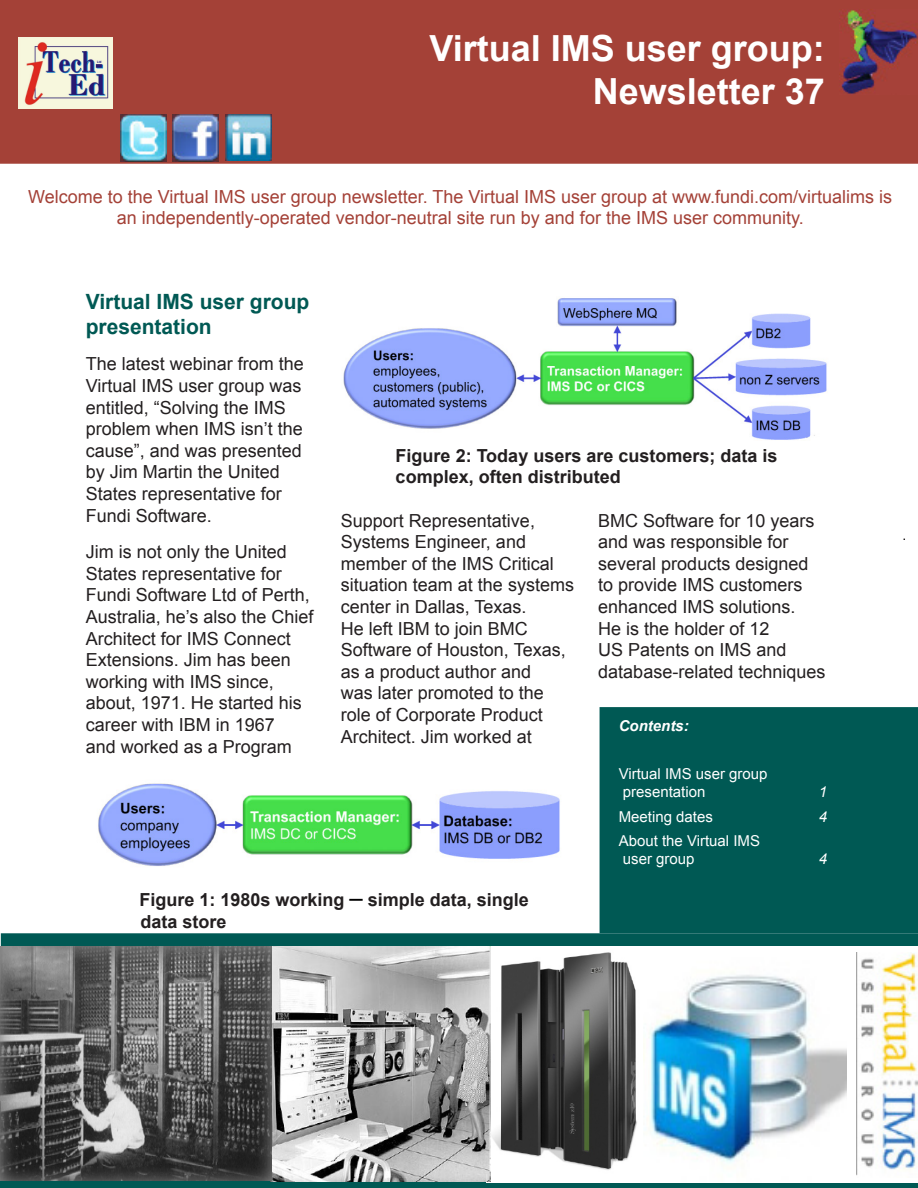
<style>
.page{position:relative;width:918px;height:1188px;background:#fff}
.page>*{position:absolute;margin:0;border:0;box-sizing:border-box;transform-origin:0 0}
.t1{font:700 36px "Arial";color:#fff}
.text{font:700 21px/25.2px "Arial";color:#005954}
.text-2{font:18px/21.6px "Arial";color:#231f20}
.text-3{font:18px/21.6px "Arial";color:#a44137;text-align:center}
.t2{font:700 18px/21.6px "Arial";color:#231f20}
.contents{font:15px/18px "Arial";color:#fff}
.contents-2{font:italic 700 15px "Arial";color:#fff}
.contents-3{font:italic 15px "Arial";color:#fff}
.s1{font-weight:400;font-size:24px;color:#000}
</style>
<div class="page">
<div style="left:0;top:0;width:918px;height:164px;background:#a44137"></div>
<img style="left:18px;top:38px;width:95px;height:70px">
<div style="left:1px;top:933px;width:917px;height:255px;background:#005954"></div>
<img style="left:491px;top:946px;width:152px;height:236px">
<img style="left:0;top:946px;width:491px;height:236px">
<img style="left:643px;top:946px;width:249px;height:237px">
<div style="left:600px;top:707px;width:318px;height:226px;background:#005954"></div>
<img style="left:847px;top:946px;width:71px;height:236px">
<img style="left:857px;top:952px;width:61px;height:225px">
<img style="left:225px;top:115px;width:46px;height:46px">
<img style="left:120px;top:114px;width:46px;height:48px">
<img style="left:172px;top:114px;width:46px;height:48px">
<img style="left:839px;top:9px;width:79px;height:86px">
<img style="left:98px;top:783px;width:462px;height:83px">
<img style="left:343px;top:298px;width:484px;height:142px">
<p class="t1" style="left:429px;top:24px;width:397px">Virtual IMS user group:</p>
<p class="t1" style="left:593px;top:68px;width:234px">Newsletter 37</p>
<p class="text-3" style="left:28px;top:186px;width:866px">Welcome to the Virtual IMS user group newsletter. The Virtual IMS user group at www.fundi.com/virtualims is an independently-operated vendor-neutral site run by and for the IMS user community.</p>
<p class="text" style="left:86px;top:289px;width:225px">Virtual IMS user group presentation</p>
<p class="text-2" style="left:86px;top:354px;width:220px">The latest webinar from the<br>Virtual IMS user group was entitled, “Solving the IMS problem when IMS isn’t the cause”, and was presented by Jim Martin the United<br>States representative for<br>Fundi Software.</p>
<p class="text-2" style="left:86px;top:541px;width:229px">Jim is not only the United<br>States representative for<br>Fundi Software Ltd of Perth,<br>Australia, he’s also the Chief<br>Architect for IMS Connect<br>Extensions. Jim has been working with IMS since, about, 1971. He started his career with IBM in 1967<br>and worked as a Program</p>
<p class="t2" style="left:396px;top:445px;width:383px">Figure 2: Today users are customers; data is complex, often distributed</p>
<p class="text-2" style="left:598px;top:510px;width:229px">BMC Software for 10 years and was responsible for several products designed to provide IMS customers enhanced IMS solutions.<br>He is the holder of 12<br>US Patents on IMS and database-related techniques</p>
<p class="text-2" style="left:341px;top:510px;width:235px">Support Representative,<br>Systems Engineer, and member of the IMS Critical situation team at the systems center in Dallas, Texas.<br>He left IBM to join BMC<br>Software of Houston, Texas, as a product author and<br>was later promoted to the role of Corporate Product<br>Architect. Jim worked at</p>
<p class="contents-2" style="left:619px;top:715px;width:71px">Contents:</p>
<p class="contents" style="left:619px;top:765px;width:150px">Virtual IMS user group presentation</p>
<p class="contents-3" style="left:819px;top:782px;width:10px">1</p>
<p class="contents" style="left:619px;top:808px;width:96px">Meeting dates</p>
<p class="contents-3" style="left:819px;top:807px;width:10px">4</p>
<p class="contents" style="left:619px;top:832px;width:143px">About the Virtual IMS user group</p>
<p class="contents-3" style="left:819px;top:849px;width:10px">4</p>
<p class="t2" style="left:140px;top:889px;width:391px">Figure 1: 1980s working <span class="s1">–</span> simple data, single data store</p>
</div>
